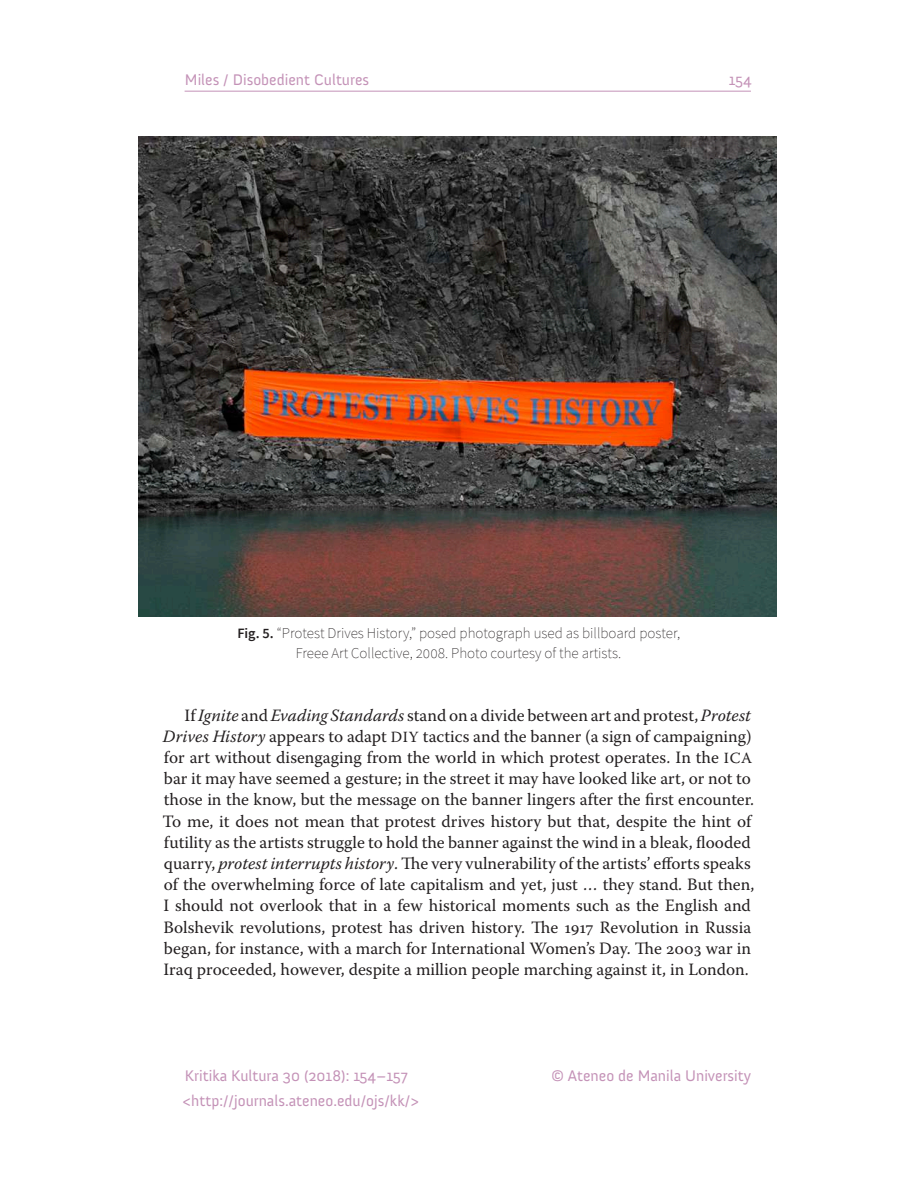
<style>
.page{position:relative;width:915px;height:1187px;background:#fff}
.page>*{position:absolute;margin:0;border:0;box-sizing:border-box;transform-origin:0 0}
.t1{font:17.25px/21.1px "Warnock Pro";color:#231f20}
.t2{font:15.75px "Anivers";color:#c492b7}
.t3{font:200 15px/19.5px "Source Sans Pro";color:#231f20;text-align:center}
.s1{font-weight:600;font-size:14.25px}
.s2{font-style:italic}
.s3{font-size:15.6px}
</style>
<div class="page">
<hr style="left:184px;top:91px;width:566px;height:1px;background:#c492b7">
<img style="left:138px;top:136px;width:638px;height:480px">
<p class="t2" style="left:185px;top:71px;width:186px">Miles / Disobedient Cultures</p>
<p class="t2" style="left:728px;top:71px;width:24px">154</p>
<p class="t3" style="left:237px;top:623px;width:444px"><span class="s1">Fig. 5.</span> “Protest Drives History,” posed photograph used as billboard poster,<br>Freee Art Collective, 2008. Photo courtesy of the artists.</p>
<p class="t1" style="left:162px;top:704px;width:593px;text-indent:22px">If <span class="s2">Ignite</span> and <span class="s2">Evading Standards</span> stand on a divide between art and protest, <span class="s2">Protest Drives History</span> appears to adapt <span class="s3">DIY</span> tactics and the banner (a sign of campaigning) for art without disengaging from the world in which protest operates. In the <span class="s3">ICA </span>bar it may have seemed a gesture; in the street it may have looked like art, or not to those in the know, but the message on the banner lingers after the first encounter.<br>To me, it does not mean that protest drives history but that, despite the hint of futility as the artists struggle to hold the banner against the wind in a bleak, flooded quarry, <span class="s2">protest interrupts history</span>. The very vulnerability of the artists’ efforts speaks of the overwhelming force of late capitalism and yet, just … they stand. But then, I should not overlook that in a few historical moments such as the English and Bolshevik revolutions, protest has driven history. The 1917 Revolution in Russia began, for instance, with a march for International Women’s Day. The 2003 war in Iraq proceeded, however, despite a million people marching against it, in London.</p>
<p class="t2" style="left:185px;top:1066px;width:224px">Kritika Kultura 30 (2018): 154–157</p>
<p class="t2" style="left:551px;top:1066px;width:201px">© Ateneo de Manila University</p>
<p class="t2" style="left:182px;top:1092px;width:238px">&lt;http://journals.ateneo.edu/ojs/kk/&gt;</p>
</div>
